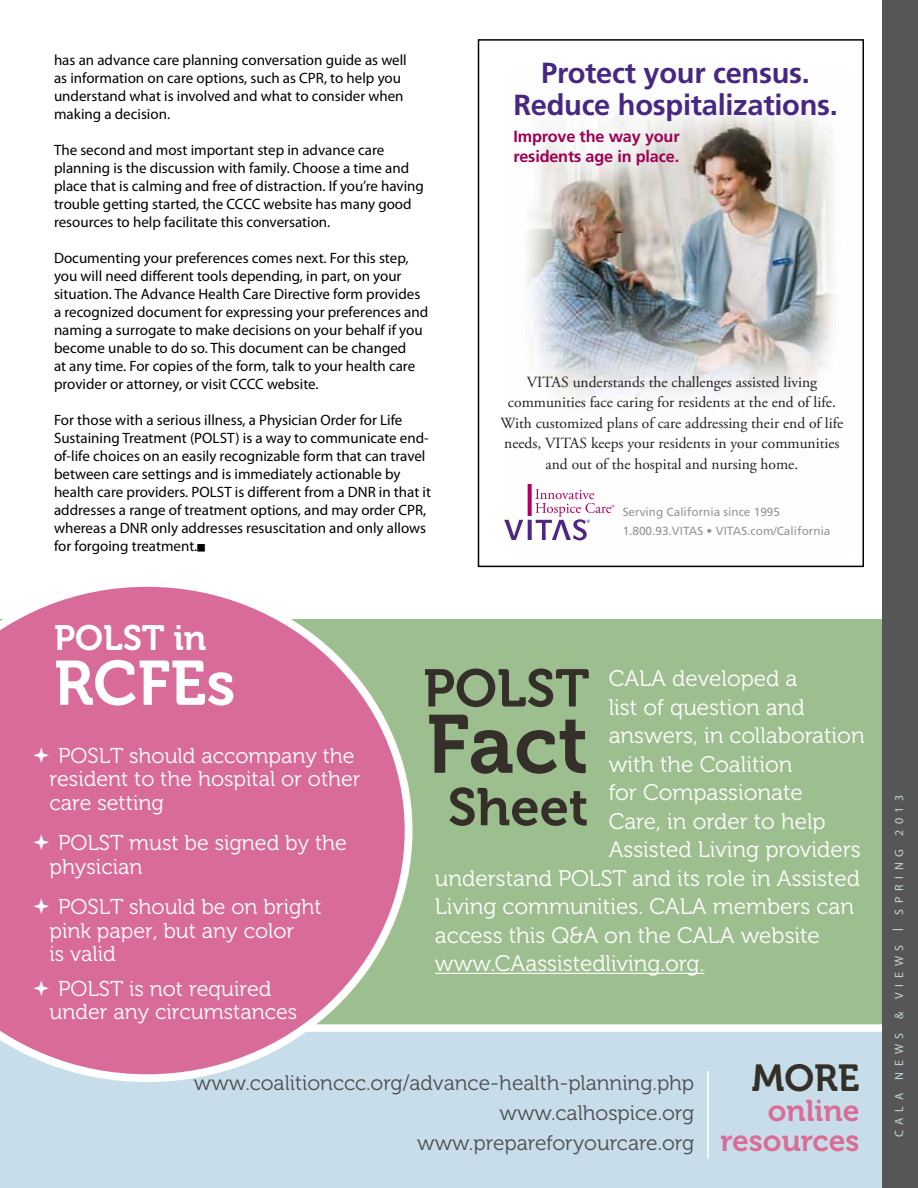
<style>
.page{position:relative;width:918px;height:1188px;background:#fff}
.page>*{position:absolute;margin:0;border:0;box-sizing:border-box;transform-origin:0 0}
.t1{font:81.9px "Museo 700";color:#342f29}
.t2{font:62.4px "Museo 700";color:#fff}
.t3{font:52.65px "Museo 700";color:#342f29}
.t4{font:37.5px "Museo 700";color:#342f29}
.t5{font:35.1px "Museo 700";color:#fff}
.t6{font:30px/30px "Museo 700";color:#da6d97;text-align:right}
.t7{font:700 29.1px/32.2px "Frutiger LT Std";letter-spacing:-.01em;color:#482783;text-align:center}
.t8{font:22.5px "Museo 300";color:#fff}
.t9{font:21.45px/23.4px "Museo 300";color:#fff}
.t10{font:21px/30px "Museo 300";color:#4d4d4f;text-align:right}
.t11{font:700 16.2px/20.5px "Frutiger LT Std";letter-spacing:-.01em;color:#9d0052}
.t12{font:15.45px/20.7px "Adobe Garamond Pro";color:#231f20;text-align:center}
.t13{font:15px/18px "Myriad Pro";color:#000}
.t14{font:12px "Myriad Pro";color:#c3d5db}
.t15{font:11.85px/19.2px "Frutiger LT Std";color:#939598}
.s1{font-size:15.6px}
</style>
<div class="page">
<div style="left:0;top:620px;width:906px;height:443px;background:#9dbe8f"></div>
<div style="left:0;top:1024px;width:882px;height:164px;background:#c7deea"></div>
<img style="left:526px;top:112px;width:310px;height:429px">
<svg style="left:504px;top:484px;width:110px;height:56px"></svg>
<div style="left:478px;top:39px;width:386px;height:528px;border:2px solid #000"></div>
<svg style="left:0;top:586px;width:412px;height:496px;background:#d780a4"></svg>
<hr style="left:435px;top:973px;width:270px;height:1px;background:#fff">
<hr style="left:707px;top:1071px;width:2px;height:88px;background:#fff">
<div style="left:882px;top:0;width:36px;height:1188px;background:#575657"></div>
<svg style="left:34px;top:747px;width:15px;height:16px"></svg>
<svg style="left:34px;top:835px;width:15px;height:15px"></svg>
<svg style="left:34px;top:899px;width:15px;height:15px"></svg>
<svg style="left:34px;top:980px;width:15px;height:16px"></svg>
<p class="t13" style="left:54px;top:51px;width:354px">has an advance care planning conversation guide as well as information on care options, such as CPR, to help you understand what is involved and what to consider when making a decision.</p>
<p class="t13" style="left:54px;top:141px;width:371px">The second and most important step in advance care planning is the discussion with family. Choose a time and place that is calming and free of distraction. If you’re having trouble getting started, the CCCC website has many good resources to help facilitate this conversation.</p>
<p class="t13" style="left:54px;top:249px;width:376px">Documenting your preferences comes next. For this step, you will need different tools depending, in part, on your situation. The Advance Health Care Directive form provides a recognized document for expressing your preferences and naming a surrogate to make decisions on your behalf if you become unable to do so. This document can be changed<br>at any time. For copies of the form, talk to your health care provider or attorney, or visit CCCC website.</p>
<p class="t13" style="left:54px;top:411px;width:379px">For those with a serious illness, a Physician Order for Life Sustaining Treatment (POLST) is a way to communicate end&shy;of-life choices on an easily recognizable form that can travel between care settings and is immediately actionable by health care providers. POLST is different from a DNR in that it addresses a range of treatment options, and may order CPR, whereas a DNR only addresses resuscitation and only allows for forgoing treatment.</p>
<h3 class="t7" style="left:513px;top:57px;width:326px">Protect your census.<br>Reduce hospitalizations.</h3>
<p class="t11" style="left:514px;top:126px;width:168px">Improve the way your residents age in place.</p>
<p class="t12" style="left:500px;top:372px;width:344px">VITAS understands the challenges assisted living communities face caring for residents at the end of life.<br>With customized plans of care addressing their end of life needs, VITAS keeps your residents in your communities and out of the hospital and nursing home.</p>
<p class="t13" style="left:566px;top:436px;width:247px">http://coalitionccc.org/advance-health&shy;planning.php.</p>
<p class="t15" style="left:623px;top:502px;width:209px">Serving California since 1995<br>1.800.93.VITAS • VITAS.com/California</p>
<h3 class="t5" style="left:54px;top:619px;width:154px">POLST in</h3>
<h2 class="t2" style="left:54px;top:649px;width:183px">RCFEs</h2>
<h3 class="t3" style="left:423px;top:659px;width:168px">POLST</h3>
<h1 class="t1" style="left:426px;top:699px;width:164px">Fact</h1>
<h3 class="t3" style="left:448px;top:778px;width:142px">Sheet</h3>
<h3 class="t8" style="left:609px;top:666px;width:190px">CALA developed a</h3>
<h3 class="t8" style="left:609px;top:695px;width:198px">list of question and</h3>
<h3 class="t8" style="left:609px;top:723px;width:257px">answers, in collaboration</h3>
<h3 class="t8" style="left:609px;top:752px;width:185px">with the Coalition</h3>
<h3 class="t8" style="left:609px;top:780px;width:196px">for Compassionate</h3>
<h3 class="t8" style="left:609px;top:809px;width:219px">Care, in order to help</h3>
<h3 class="t8" style="left:609px;top:837px;width:254px">Assisted Living providers</h3>
<h3 class="t8" style="left:435px;top:866px;width:426px">understand POLST and its role in Assisted</h3>
<h3 class="t8" style="left:435px;top:894px;width:421px">Living communities. CALA members can</h3>
<h3 class="t8" style="left:435px;top:923px;width:386px">access this Q&amp;A on the CALA website</h3>
<h3 class="t8" style="left:435px;top:951px;width:271px">www.CAassistedliving.org.</h3>
<h3 class="t9" style="left:49px;top:744px;width:313px;text-indent:9px">POSLT should accompany the resident to the hospital or other care setting</h3>
<h3 class="t9" style="left:49px;top:832px;width:299px;text-indent:9px">POLST must be signed by the physician</h3>
<h3 class="t9" style="left:49px;top:896px;width:274px;text-indent:9px">POSLT should be on bright pink paper, but any color<br>is valid</h3>
<h3 class="t9" style="left:49px;top:977px;width:249px;text-indent:9px">POLST is not required under any circumstances</h3>
<h3 class="t10" style="left:194px;top:1068px;width:502px">www.coalitionccc.org/advance-health-planning.php www.calhospice.org<br>www.prepareforyourcare.org</h3>
<h3 class="t4" style="left:752px;top:1058px;width:28px">more</h3>
<h3 class="t6" style="left:720px;top:1096px;width:141px">online resources</h3>
<p class="t14" style="left:892px;top:1137px;width:344px;rotate:-90deg">calanews &amp;views<span class="s1">i</span> spring 2013</p>
</div>
